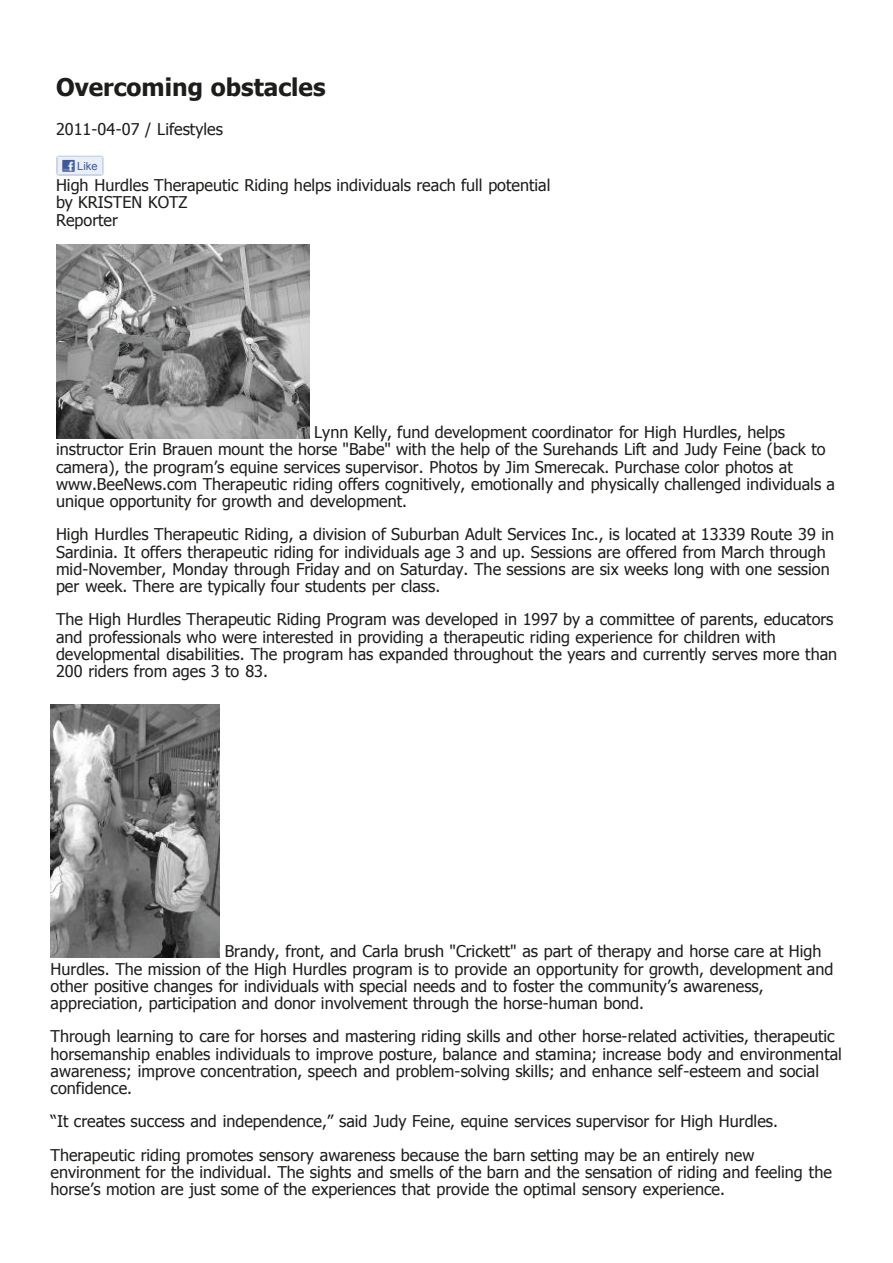
<style>
.page{position:relative;width:893px;height:1263px;background:#fff}
.page>*{position:absolute;margin:0;border:0;box-sizing:border-box;transform-origin:0 0}
.t1{font:700 24.3px "Tahoma";color:#1d1d1b}
.t2{font:16.2px/17.2px "Tahoma";color:#1d1d1b}
.t3{font:11.1px "Arial";color:#3c5a9a}
</style>
<div class="page">
<img style="left:56px;top:245px;width:253px;height:193px">
<svg style="left:56px;top:156px;width:48px;height:20px"></svg>
<img style="left:60px;top:159px;width:16px;height:14px">
<img style="left:51px;top:704px;width:169px;height:253px">
<h1 class="t1" style="left:56px;top:70px;width:271px">Overcoming obstacles</h1>
<p class="t2" style="left:56px;top:120px;width:168px">2011-04-07 / Lifestyles</p>
<p class="t3" style="left:77px;top:159px;width:22px">Like</p>
<p class="t2" style="left:56px;top:176px;width:496px">High Hurdles Therapeutic Riding helps individuals reach full potential by KRISTEN KOTZ<br>Reporter</p>
<p class="t2" style="left:56px;top:423px;width:780px;text-indent:258px">Lynn Kelly, fund development coordinator for High Hurdles, helps instructor Erin Brauen mount the horse "Babe" with the help of the Surehands Lift and Judy Feine (back to camera), the program’s equine services supervisor. Photos by Jim Smerecak. Purchase color photos at www.BeeNews.com Therapeutic riding offers cognitively, emotionally and physically challenged individuals a unique opportunity for growth and development.</p>
<p class="t2" style="left:56px;top:525px;width:780px">High Hurdles Therapeutic Riding, a division of Suburban Adult Services Inc., is located at 13339 Route 39 in Sardinia. It offers therapeutic riding for individuals age 3 and up. Sessions are offered from March through mid-November, Monday through Friday and on Saturday. The sessions are six weeks long with one session per week. There are typically four students per class.</p>
<p class="t2" style="left:56px;top:610px;width:783px">The High Hurdles Therapeutic Riding Program was developed in 1997 by a committee of parents, educators and professionals who were interested in providing a therapeutic riding experience for children with developmental disabilities. The program has expanded throughout the years and currently serves more than 200 riders from ages 3 to 83.</p>
<p class="t2" style="left:51px;top:942px;width:784px;text-indent:174px">Brandy, front, and Carla brush "Crickett" as part of therapy and horse care at High Hurdles. The mission of the High Hurdles program is to provide an opportunity for growth, development and other positive changes for individuals with special needs and to foster the community’s awareness, appreciation, participation and donor involvement through the horse-human bond.</p>
<p class="t2" style="left:51px;top:1027px;width:793px">Through learning to care for horses and mastering riding skills and other horse-related activities, therapeutic horsemanship enables individuals to improve posture, balance and stamina; increase body and environmental awareness; improve concentration, speech and problem-solving skills; and enhance self-esteem and social confidence.</p>
<p class="t2" style="left:51px;top:1104px;width:729px;line-height:33.5px">“It creates success and independence,” said Judy Feine, equine services supervisor for High Hurdles.<br>Therapeutic riding promotes sensory awareness because the barn setting may be an entirely new</p>
<p class="t2" style="left:51px;top:1163px;width:783px">environment for the individual. The sights and smells of the barn and the sensation of riding and feeling the horse’s motion are just some of the experiences that provide the optimal sensory experience.</p>
</div>
